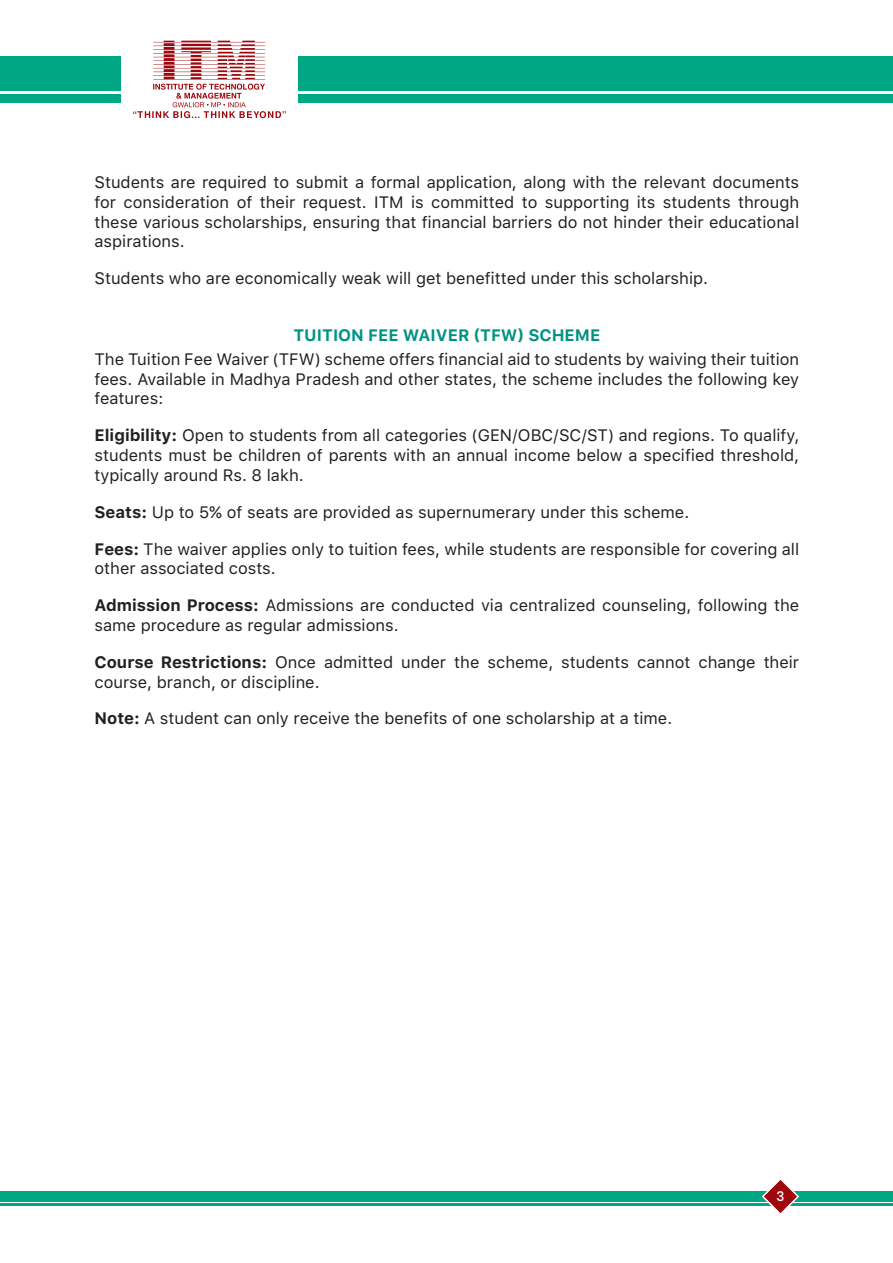
<style>
.page{position:relative;width:893px;height:1263px;background:#fff}
.page>*{position:absolute;margin:0;border:0;box-sizing:border-box;transform-origin:0 0}
.t1{font:16.5px/19.8px "SFUI Text";color:#231f20;text-align:justify}
.t2{font:700 16.5px "SFUI Text";color:#009383}
.t3{font:500 13.5px "Poppins";color:#fff}
.s1{font-weight:700}
</style>
<div class="page">
<div style="left:299px;top:56px;width:594px;height:35px;background:#00a785"></div>
<div style="left:299px;top:94px;width:594px;height:9px;background:#00a785"></div>
<div style="left:0;top:1191px;width:893px;height:11px;background:#00a785"></div>
<hr style="left:0;top:1203px;width:893px;height:2px;background:#00a785">
<div style="left:0;top:56px;width:120px;height:35px;background:#00a785"></div>
<div style="left:0;top:94px;width:120px;height:9px;background:#00a785"></div>
<svg style="left:133px;top:41px;width:153px;height:77px"></svg>
<svg style="left:761px;top:1180px;width:39px;height:33px"></svg>
<p class="t1" style="left:94px;top:172px;width:706px">Students are required to submit a formal application, along with the relevant documents for consideration of their request. ITM is committed to supporting its students through these various scholarships, ensuring that financial barriers do not hinder their educational aspirations.</p>
<p class="t1" style="left:94px;top:268px;width:615px">Students who are economically weak will get benefitted under this scholarship.</p>
<p class="t2" style="left:293px;top:323px;width:308px">TUITION FEE WAIVER (TFW) SCHEME</p>
<p class="t1" style="left:94px;top:348px;width:706px">The Tuition Fee Waiver (TFW) scheme offers financial aid to students by waiving their tuition fees. Available in Madhya Pradesh and other states, the scheme includes the following key features:</p>
<p class="t1" style="left:94px;top:425px;width:706px"><span class="s1">Eligibility:</span> Open to students from all categories (GEN/OBC/SC/ST) and regions. To qualify, students must be children of parents with an annual income below a specified threshold, typically around Rs. 8 lakh.</p>
<p class="t1" style="left:94px;top:501px;width:596px"><span class="s1">Seats:</span> Up to 5% of seats are provided as supernumerary under this scheme.</p>
<p class="t1" style="left:94px;top:538px;width:706px"><span class="s1">Fees:</span> The waiver applies only to tuition fees, while students are responsible for covering all other associated costs.</p>
<p class="t1" style="left:94px;top:595px;width:706px"><span class="s1">Admission Process:</span> Admissions are conducted via centralized counseling, following the same procedure as regular admissions.</p>
<p class="t1" style="left:94px;top:651px;width:706px"><span class="s1">Course Restrictions:</span> Once admitted under the scheme, students cannot change their course, branch, or discipline.</p>
<p class="t1" style="left:94px;top:708px;width:579px"><span class="s1">Note:</span> A student can only receive the benefits of one scholarship at a time.</p>
<p class="t3" style="left:776px;top:1188px;width:10px">3</p>
</div>
